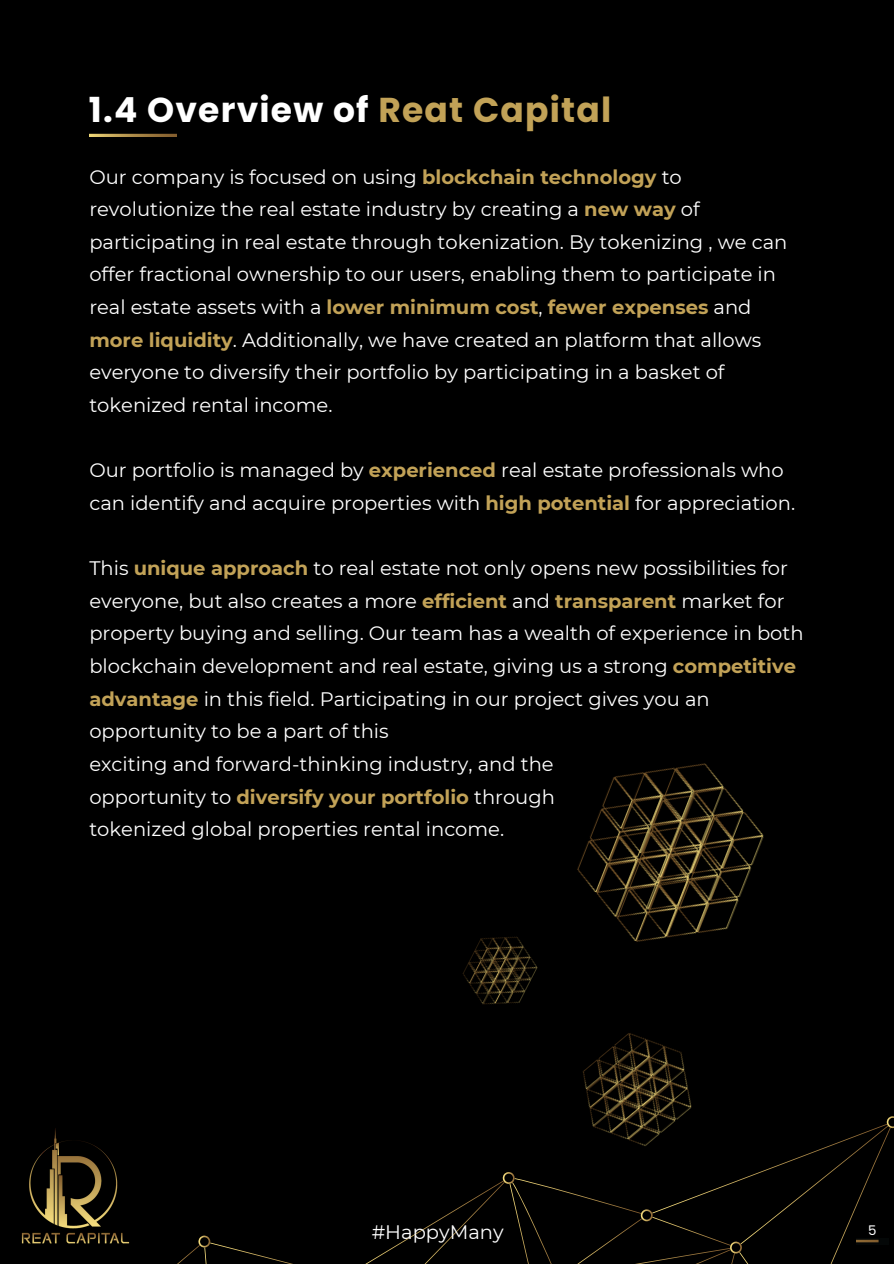
<style>
.page{position:relative;width:894px;height:1264px;background:#fff}
.page>*{position:absolute;margin:0;border:0;box-sizing:border-box;transform-origin:0 0}
.t1{font:700 34.5px "Poppins";letter-spacing:.035em;color:#fff}
.t2{font:19.5px/32.7px "Montserrat";color:#fff}
.t3{font:700 19.5px "Montserrat";color:#c2a257}
.t4{font:13.35px "Poppins";color:#fff}
.s1{color:#c2a257}
.s2{font-weight:700;color:#c2a257}
.s3{font-weight:400;color:#fff}
</style>
<div class="page">
<div style="left:0;top:0;width:893px;height:1263px;background:#000"></div>
<img style="left:462px;top:936px;width:76px;height:61px">
<img style="left:478px;top:993px;width:214px;height:123px">
<img style="left:553px;top:763px;width:211px;height:261px">
<svg style="left:178px;top:1235px;width:111px;height:28px"></svg>
<svg style="left:367px;top:1116px;width:526px;height:147px"></svg>
<div style="left:865px;top:1234px;width:16px;height:29px;background:#000"></div>
<img style="left:89px;top:134px;width:87px;height:2px">
<img style="left:21px;top:1128px;width:109px;height:116px">
<div style="left:865px;top:1218px;width:16px;height:31px;background:#000"></div>
<img style="left:856px;top:1238px;width:32px;height:6px">
<p class="t1" style="left:89px;top:85px;width:523px">1.4 Overview of <span class="s1">Reat Capital</span></p>
<p class="t2" style="left:89px;top:160px;width:699px">Our company is focused on using <span class="s2">blockchain technology</span> to revolutionize the real estate industry by creating a <span class="s2">new way</span> of participating in real estate through tokenization. By tokenizing , we can offer fractional ownership to our users, enabling them to participate in real estate assets with a <span class="s2">lower minimum cost</span>, <span class="s2">fewer expenses</span> and <span class="s2">more liquidity</span>. Additionally, we have created an platform that allows everyone to diversify their portfolio by participating in a basket of tokenized rental income.</p>
<p class="t2" style="left:89px;top:454px;width:707px">Our portfolio is managed by <span class="s2">experienced</span> real estate professionals who can identify and acquire properties with <span class="s2">high potential</span> for appreciation.</p>
<p class="t2" style="left:89px;top:552px;width:715px">This <span class="s2">unique approach</span> to real estate not only opens new possibilities for everyone, but also creates a more <span class="s2">efficient</span> and <span class="s2">transparent</span> market for property buying and selling. Our team has a wealth of experience in both blockchain development and real estate, giving us a strong <span class="s2">competitive advantage</span> in this field. Participating in our project gives you an opportunity to be a part of this</p>
<p class="t2" style="left:89px;top:747px;width:465px">exciting and forward-thinking industry, and the</p>
<p class="t3" style="left:89px;top:784px;width:467px"><span class="s3">opportunity to</span> diversify your portfolio <span class="s3">through</span></p>
<p class="t2" style="left:89px;top:813px;width:416px">tokenized global properties rental income.</p>
<p class="t2" style="left:371px;top:1215px;width:133px">#HappyMany</p>
<p class="t4" style="left:868px;top:1221px;width:10px">5</p>
</div>
